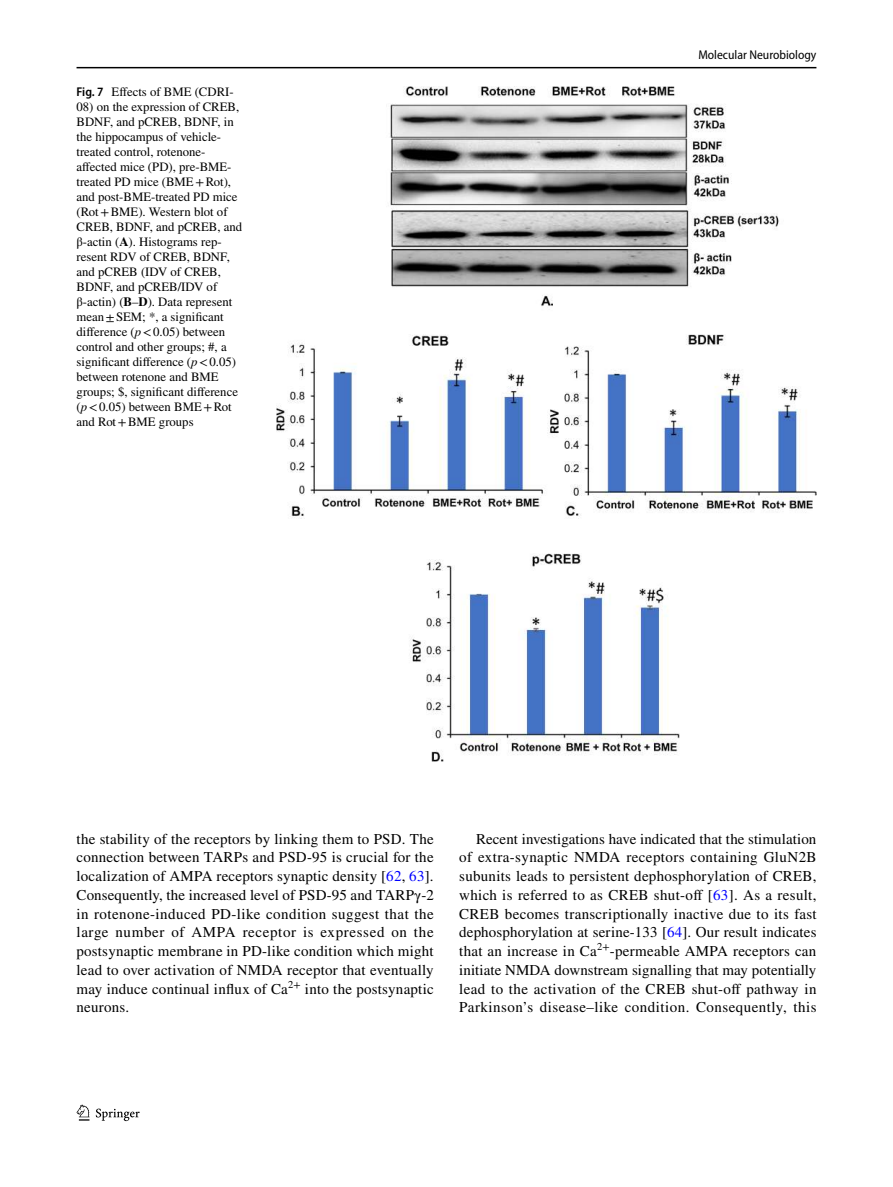
<style>
.page{position:relative;width:893px;height:1187px;background:#fff}
.page>*{position:absolute;margin:0;border:0;box-sizing:border-box;transform-origin:0 0}
.t1{font:15px/18.8px "STIX";letter-spacing:.015em;color:#000;text-align:justify}
.t2{font:12.75px/15px "STIX";color:#000}
.t3{font:semi-condensed 12.75px "Myriad Pro";color:#000}
.s1{font-family:"Myriad Pro";font-weight:600;font-stretch:semi-condensed}
.s2{font-weight:700}
.s3{font-style:italic}
.s4{color:#00f}
</style>
<div class="page">
<hr style="left:77px;top:67px;width:739px;height:1px;background:#000">
<svg style="left:77px;top:1104px;width:12px;height:16px"></svg>
<svg style="left:96px;top:1108px;width:44px;height:12px"></svg>
<img style="left:276px;top:87px;width:540px;height:674px">
<p class="t2" style="left:77px;top:85px;width:159px"><span class="s1">Fig. 7</span> Effects of BME (CDRI-</p>
<p class="t2" style="left:77px;top:100px;width:167px">08) on the expression of CREB,<br>BDNF, and pCREB, BDNF, in the hippocampus of vehicle&shy;treated control, rotenone&shy;affected mice (PD), pre-BME&shy;treated PD mice (BME+Rot), and post-BME-treated PD mice (Rot+BME). Western blot of<br>CREB, BDNF, and pCREB, and β-actin (<span class="s2">A</span>). Histograms rep&shy;resent RDV of CREB, BDNF, and pCREB (IDV of CREB,<br>BDNF, and pCREB/IDV of β-actin) (<span class="s2">B</span>–<span class="s2">D</span>). Data represent mean±SEM; *, a significant difference (<span class="s3">p</span>&lt;0.05) between control and other groups; #, a significant difference (<span class="s3">p</span>&lt;0.05) between rotenone and BME groups; $, significant difference (<span class="s3">p</span>&lt;0.05) between BME+Rot and Rot+BME groups</p>
<p class="t3" style="left:698px;top:48px;width:120px">Molecular Neurobiology</p>
<p class="t1" style="left:77px;top:830px;width:359px">the stability of the receptors by linking them to PSD. The connection between TARPs and PSD-95 is crucial for the localization of AMPA receptors synaptic density [<span class="s4">62</span>, <span class="s4">63</span>].<br>Consequently, the increased level of PSD-95 and TARPγ-2 in rotenone-induced PD-like condition suggest that the large number of AMPA receptor is expressed on the postsynaptic membrane in PD-like condition which might lead to over activation of NMDA receptor that eventually may induce continual influx of Ca<sup>2+</sup> into the postsynaptic neurons.</p>
<p class="t1" style="left:459px;top:830px;width:359px;text-indent:17px">Recent investigations have indicated that the stimulation of extra-synaptic NMDA receptors containing GluN2B subunits leads to persistent dephosphorylation of CREB, which is referred to as CREB shut-off [<span class="s4">63</span>]. As a result, CREB becomes transcriptionally inactive due to its fast dephosphorylation at serine-133 [<span class="s4">64</span>]. Our result indicates that an increase in Ca<sup>2+</sup>-permeable AMPA receptors can initiate NMDA downstream signalling that may potentially lead to the activation of the CREB shut-off pathway in Parkinson’s disease–like condition. Consequently, this</p>
</div>
